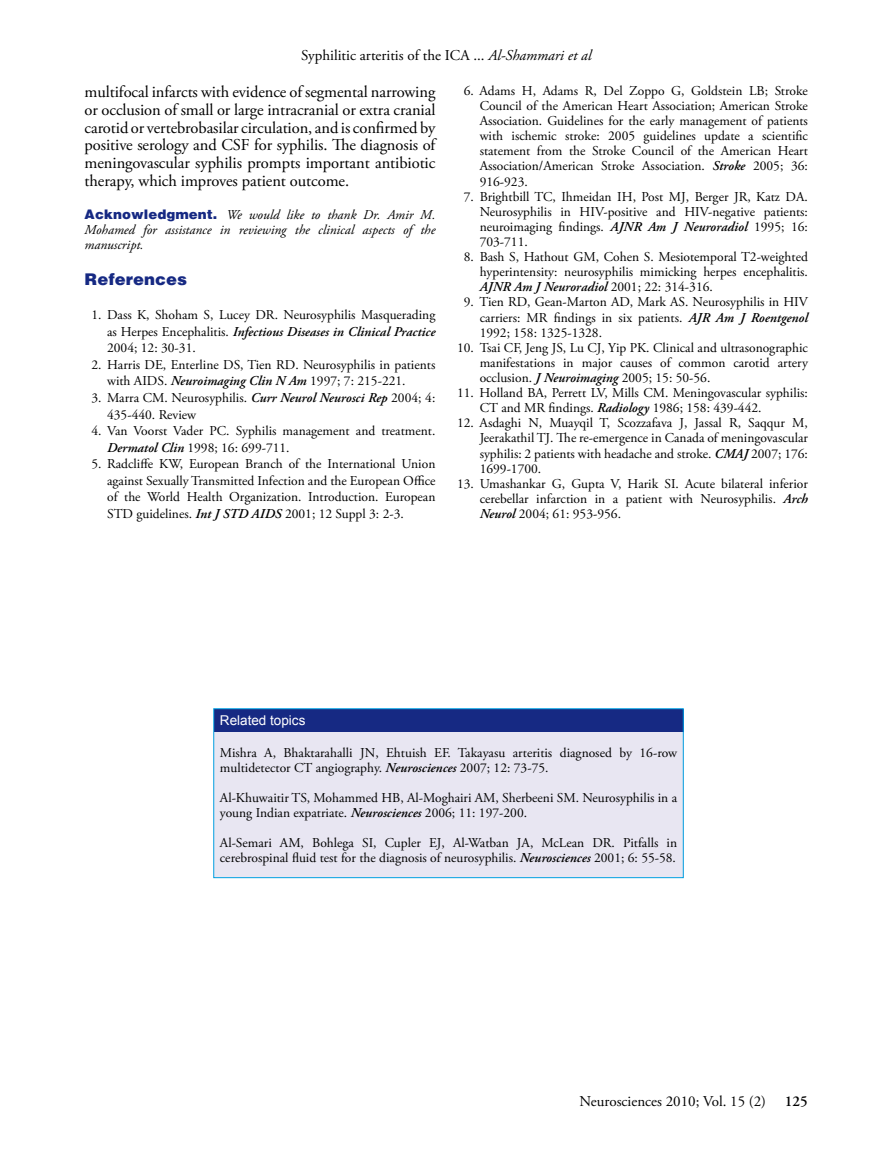
<style>
.page{position:relative;width:893px;height:1149px;background:#fff}
.page>*{position:absolute;margin:0;border:0;box-sizing:border-box;transform-origin:0 0}
.t1{font:16.5px/17.7px "Adobe Garamond Pro";letter-spacing:-.005em;color:#000;text-align:justify}
.t2{font:900 16.5px "Helvetica";color:#162983}
.t3{font:15px "Adobe Garamond Pro";color:#000}
.t4{font:600 15px "Adobe Garamond Pro";color:#000}
.t5{font:13.5px/15.1px "Adobe Garamond Pro";color:#000;text-align:justify}
.t6{font:italic 13.5px/15px "Adobe Garamond Pro";color:#000;text-align:justify}
.t7{font:13.5px "Arial";color:#fff}
.s1{font-style:italic}
.s2{font-family:"Helvetica";font-weight:900;font-style:normal;color:#162983}
.s3{font-weight:600;font-style:italic}
</style>
<div class="page">
<div style="left:214px;top:708px;width:469px;height:24px;background:#162983"></div>
<div style="left:214px;top:732px;width:469px;height:144px;background:#e8e6f2"></div>
<div style="left:214px;top:708px;width:469px;height:169px;border:1px solid #009ee0"></div>
<p class="t3" style="left:301px;top:46px;width:292px">Syphilitic arteritis of the ICA ... <span class="s1">Al-Shammari et al</span></p>
<p class="t1" style="left:85px;top:84px;width:352px">multifocal infarcts with evidence of segmental narrowing or occlusion of small or large intracranial or extra cranial carotid or vertebrobasilar circulation, and is confirmed by positive serology and CSF for syphilis. The diagnosis of meningovascular syphilis prompts important antibiotic therapy, which improves patient outcome.</p>
<p class="t6" style="left:85px;top:207px;width:352px"><span class="s2">Acknowledgment.</span> We would like to thank Dr. Amir M.<br>Mohamed for assistance in reviewing the clinical aspects of the manuscript.</p>
<p class="t2" style="left:85px;top:269px;width:104px">References</p>
<p class="t5" style="left:107px;top:307px;width:330px;line-height:16.5px;text-indent:-16px">1. Dass K, Shoham S, Lucey DR. Neurosyphilis Masquerading as Herpes Encephalitis. <span class="s3">Infectious Diseases in Clinical Practice </span>2004; 12: 30-31.</p>
<p class="t5" style="left:107px;top:357px;width:330px;line-height:16.5px;text-indent:-16px">2. Harris DE, Enterline DS, Tien RD. Neurosyphilis in patients with AIDS. <span class="s3">Neuroimaging Clin N Am</span> 1997; 7: 215-221.</p>
<p class="t5" style="left:107px;top:390px;width:330px;line-height:16.5px;text-indent:-16px">3. Marra CM. Neurosyphilis. <span class="s3">Curr Neurol Neurosci Rep</span> 2004; 4:<br>435-440. Review</p>
<p class="t5" style="left:107px;top:423px;width:330px;line-height:16.5px;text-indent:-16px">4. Van Voorst Vader PC. Syphilis management and treatment.<br><span class="s3">Dermatol Clin</span> 1998; 16: 699-711.</p>
<p class="t5" style="left:107px;top:456px;width:330px;line-height:16.5px;text-indent:-16px">5. Radcliffe KW, European Branch of the International Union against Sexually Transmitted Infection and the European Office of the World Health Organization. Introduction. European STD guidelines. <span class="s3">Int J STD AIDS</span> 2001; 12 Suppl 3: 2-3.</p>
<p class="t5" style="left:480px;top:83px;width:330px;text-indent:-16px">6. Adams H, Adams R, Del Zoppo G, Goldstein LB; Stroke Council of the American Heart Association; American Stroke Association. Guidelines for the early management of patients with ischemic stroke: 2005 guidelines update a scientific statement from the Stroke Council of the American Heart Association/American Stroke Association. <span class="s3">Stroke</span> 2005; 36:<br>916-923.</p>
<p class="t5" style="left:480px;top:189px;width:330px;text-indent:-16px">7. Brightbill TC, Ihmeidan IH, Post MJ, Berger JR, Katz DA.<br>Neurosyphilis in HIV-positive and HIV-negative patients: neuroimaging findings. <span class="s3">AJNR Am J Neuroradiol</span> 1995; 16:<br>703-711.</p>
<p class="t5" style="left:480px;top:250px;width:330px;text-indent:-16px">8. Bash S, Hathout GM, Cohen S. Mesiotemporal T2-weighted hyperintensity: neurosyphilis mimicking herpes encephalitis.<br><span class="s3">AJNR Am J Neuroradiol</span> 2001; 22: 314-316.</p>
<p class="t5" style="left:480px;top:295px;width:330px;text-indent:-16px">9. Tien RD, Gean-Marton AD, Mark AS. Neurosyphilis in HIV carriers: MR findings in six patients. <span class="s3">AJR Am J Roentgenol </span>1992; 158: 1325-1328.</p>
<p class="t5" style="left:480px;top:340px;width:330px;text-indent:-23px">10. Tsai CF, Jeng JS, Lu CJ, Yip PK. Clinical and ultrasonographic manifestations in major causes of common carotid artery occlusion. <span class="s3">J Neuroimaging</span> 2005; 15: 50-56.</p>
<p class="t5" style="left:480px;top:385px;width:330px;text-indent:-23px">11. Holland BA, Perrett LV, Mills CM. Meningovascular syphilis:<br>CT and MR findings. <span class="s3">Radiology</span> 1986; 158: 439-442.</p>
<p class="t5" style="left:480px;top:416px;width:330px;text-indent:-23px">12. Asdaghi N, Muayqil T, Scozzafava J, Jassal R, Saqqur M, Jeerakathil TJ. The re-emergence in Canada of meningovascular syphilis: 2 patients with headache and stroke. <span class="s3">CMAJ</span> 2007; 176:<br>1699-1700.</p>
<p class="t5" style="left:480px;top:476px;width:330px;text-indent:-23px">13. Umashankar G, Gupta V, Harik SI. Acute bilateral inferior cerebellar infarction in a patient with Neurosyphilis. <span class="s3">Arch Neurol</span> 2004; 61: 953-956.</p>
<p class="t7" style="left:220px;top:711px;width:87px">Related topics</p>
<p class="t5" style="left:220px;top:745px;width:459px">Mishra A, Bhaktarahalli JN, Ehtuish EF. Takayasu arteritis diagnosed by 16-row multidetector CT angiography. <span class="s3">Neurosciences</span> 2007; 12: 73-75.</p>
<p class="t5" style="left:220px;top:790px;width:459px">Al-Khuwaitir TS, Mohammed HB, Al-Moghairi AM, Sherbeeni SM. Neurosyphilis in a young Indian expatriate. <span class="s3">Neurosciences</span> 2006; 11: 197-200.</p>
<p class="t5" style="left:220px;top:835px;width:459px">Al-Semari AM, Bohlega SI, Cupler EJ, Al-Watban JA, McLean DR. Pitfalls in cerebrospinal fluid test for the diagnosis of neurosyphilis. <span class="s3">Neurosciences</span> 2001; 6: 55-58.</p>
<p class="t3" style="left:580px;top:1091px;width:188px">Neurosciences 2010; Vol. 15 (2)</p>
<p class="t4" style="left:785px;top:1092px;width:24px">125</p>
</div>
